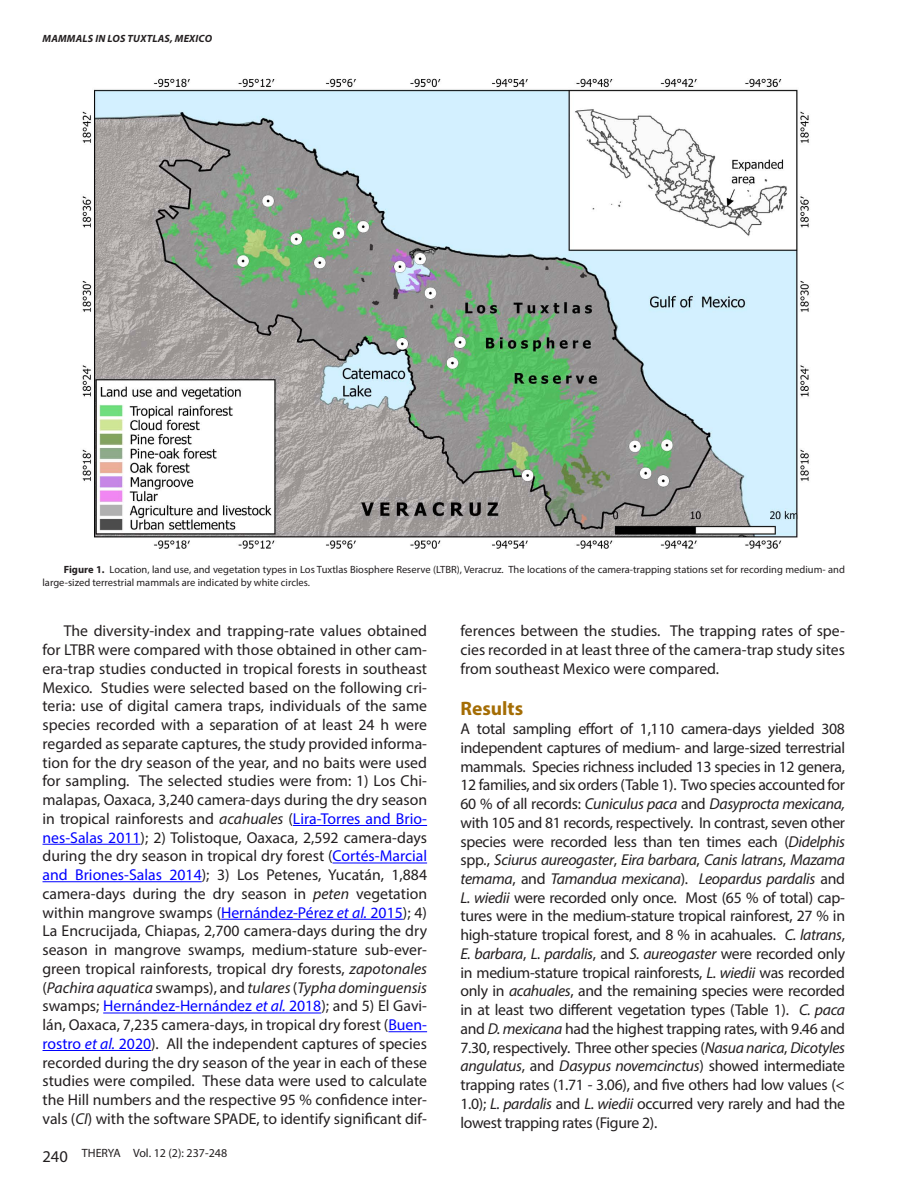
<style>
.page{position:relative;width:918px;height:1188px;background:#fff}
.page>*{position:absolute;margin:0;border:0;box-sizing:border-box;transform-origin:0 0}
.t1{font:700 19.5px "Myriad Pro";color:#a46d05}
.t2{font:15.75px/18.8px "Myriad Pro";color:#231f20;text-align:justify}
.t3{font:12px "Myriad Pro";color:#231f20}
.t4{font:10.5px/13.5px "Myriad Pro";color:#231f20}
.t5{font:italic 700 10.5px "Myriad Pro";letter-spacing:.02em;color:#231f20}
.s1{font-weight:700}
.s2{font-style:italic}
.s3{color:#00f}
.s4{font-style:italic;color:#00f}
.s5{font-size:16.5px}
</style>
<div class="page">
<hr style="left:293px;top:825px;width:134px;height:1px;background:#00f">
<hr style="left:43px;top:844px;width:98px;height:1px;background:#00f">
<hr style="left:333px;top:863px;width:94px;height:1px;background:#00f">
<hr style="left:43px;top:881px;width:159px;height:1px;background:#00f">
<hr style="left:221px;top:919px;width:182px;height:1px;background:#00f">
<hr style="left:103px;top:1013px;width:218px;height:1px;background:#00f">
<hr style="left:388px;top:1031px;width:39px;height:1px;background:#00f">
<hr style="left:43px;top:1050px;width:108px;height:1px;background:#00f">
<img style="left:81px;top:78px;width:729px;height:471px">
<p class="t5" style="left:43px;top:31px;width:171px">MAMMALS IN LOS TUXTLAS, MEXICO</p>
<p class="t4" style="left:43px;top:563px;width:804px;text-indent:21px"><span class="s1">Figure 1.</span> Location, land use, and vegetation types in Los Tuxtlas Biosphere Reserve (LTBR), Veracruz. The locations of the camera-trapping stations set for recording medium- and large-sized terrestrial mammals are indicated by white circles.</p>
<p class="t2" style="left:43px;top:622px;width:386px;text-indent:21px">The diversity-index and trapping-rate values obtained for LTBR were compared with those obtained in other cam&shy;era-trap studies conducted in tropical forests in southeast Mexico. Studies were selected based on the following cri&shy;teria: use of digital camera traps, individuals of the same species recorded with a separation of at least 24 h were regarded as separate captures, the study provided informa&shy;tion for the dry season of the year, and no baits were used for sampling. The selected studies were from: 1) Los Chi&shy;malapas, Oaxaca, 3,240 camera-days during the dry season in tropical rainforests and <span class="s2">acahuales</span> (<span class="s3">Lira-Torres and Brio&shy;nes-Salas 2011</span>); 2) Tolistoque, Oaxaca, 2,592 camera-days during the dry season in tropical dry forest (<span class="s3">Cortés-Marcial and Briones-Salas 2014</span>); 3) Los Petenes, Yucatán, 1,884 camera-days during the dry season in <span class="s2">peten</span> vegetation within mangrove swamps (<span class="s3">Hernández-Pérez</span> <span class="s4">et al.</span> <span class="s3">2015</span>); 4)<br>La Encrucijada, Chiapas, 2,700 camera-days during the dry season in mangrove swamps, medium-stature sub-ever&shy;green tropical rainforests, tropical dry forests, <span class="s2">zapotonales </span>(<span class="s2">Pachira aquatica</span> swamps), and <span class="s2">tulares</span> (<span class="s2">Typha dominguensis </span>swamps; <span class="s3">Hernández-Hernández</span> <span class="s4">et al.</span> <span class="s3">2018</span>); and 5) El Gavi&shy;lán, Oaxaca, 7,235 camera-days, in tropical dry forest (<span class="s3">Buen&shy;rostro</span> <span class="s4">et al.</span> <span class="s3">2020</span>). All the independent captures of species recorded during the dry season of the year in each of these studies were compiled. These data were used to calculate the Hill numbers and the respective 95 % confidence inter&shy;vals (<span class="s2">CI</span>) with the software SPADE, to identify significant dif-</p>
<p class="t2" style="left:460px;top:621px;width:386px">ferences between the studies. The trapping rates of spe&shy;cies recorded in at least three of the camera-trap study sites from southeast Mexico were compared.</p>
<p class="t1" style="left:460px;top:696px;width:64px">Results</p>
<p class="t2" style="left:460px;top:719px;width:386px">A total sampling effort of 1,110 camera-days yielded 308 independent captures of medium- and large-sized terrestrial mammals. Species richness included 13 species in 12 genera, 12 families, and six orders (Table 1). Two species accounted for 60 % of all records: <span class="s2">Cuniculus paca</span> and <span class="s2">Dasyprocta mexicana, </span>with 105 and 81 records, respectively. In contrast, seven other species were recorded less than ten times each (<span class="s2">Didelphis </span>spp<span class="s2">.</span>, <span class="s2">Sciurus aureogaster</span>, <span class="s2">Eira barbara</span>, <span class="s2">Canis latrans</span>, <span class="s2">Mazama temama</span>, and <span class="s2">Tamandua mexicana</span>). <span class="s2">Leopardus pardalis</span> and <span class="s2">L. wiedii</span> were recorded only once. Most (65 % of total) cap&shy;tures were in the medium-stature tropical rainforest, 27 % in high-stature tropical forest, and 8 % in acahuales. <span class="s2">C. latrans</span>, <span class="s2">E. barbara</span>, <span class="s2">L. pardalis</span>, and <span class="s2">S. aureogaster</span> were recorded only in medium-stature tropical rainforests, <span class="s2">L. wiedii</span> was recorded only in <span class="s2">acahuales</span>, and the remaining species were recorded in at least two different vegetation types (Table 1). <span class="s2">C. paca </span>and <span class="s2">D. mexicana</span> had the highest trapping rates, with 9.46 and 7.30, respectively. Three other species (<span class="s2">Nasua narica</span>, <span class="s2">Dicotyles angulatus</span>, and <span class="s2">Dasypus novemcinctus</span>) showed intermediate trapping rates (1.71 - 3.06), and five others had low values (&lt; 1.0); <span class="s2">L. pardalis</span> and <span class="s2">L. wiedii</span> occurred very rarely and had the lowest trapping rates (Figure 2).</p>
<p class="t3" style="left:43px;top:1146px;width:186px"><span class="s5">240</span> THERYA Vol. 12 (2): 237-248</p>
</div>
